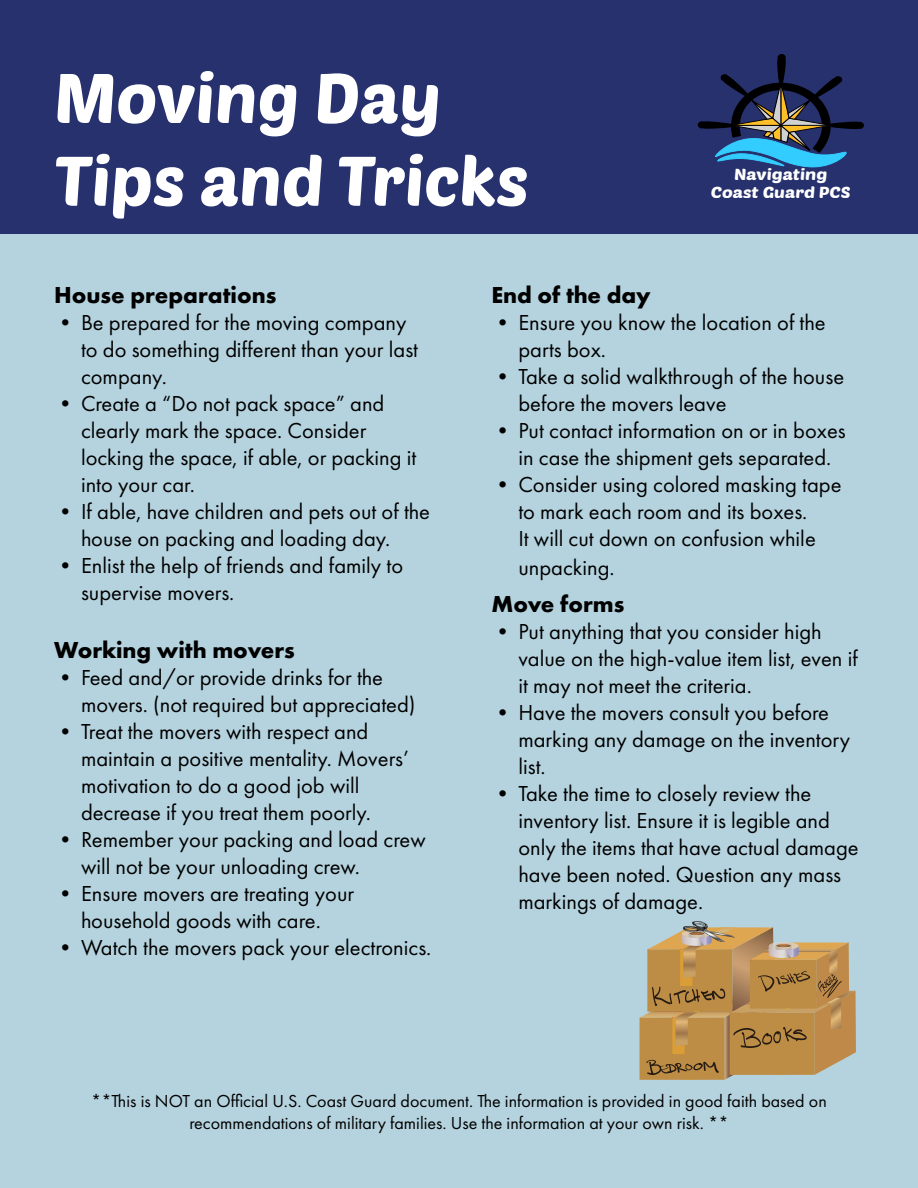
<style>
.page{position:relative;width:918px;height:1188px;background:#fff}
.page>*{position:absolute;margin:0;border:0;box-sizing:border-box;transform-origin:0 0}
.t1{font:69px/82.8px "Poetsen One";color:#fff}
.t2{font:700 24px "Futura PT";color:#000}
.t3{font:22.5px/27px "Futura PT";color:#000}
.t4{font:18px/21.6px "Futura PT";color:#000;text-align:center}
.t5{font:15.6px/18.1px "Poetsen One";color:#fff;text-align:center;scale:1.16 1}
</style>
<div class="page">
<div style="left:0;top:234px;width:918px;height:954px;background:#b5d3de"></div>
<div style="left:0;top:0;width:918px;height:234px;background:#27316d"></div>
<svg style="left:698px;top:54px;width:166px;height:114px;background:#2d416b"></svg>
<svg style="left:640px;top:927px;width:216px;height:153px;background:#b8925a"></svg>
<img style="left:683px;top:924px;width:52px;height:17px">
<img style="left:693px;top:924px;width:32px;height:17px">
<img style="left:683px;top:926px;width:21px;height:5px">
<img style="left:693px;top:921px;width:14px;height:8px">
<h1 class="t1" style="left:54px;top:54px;width:476px">Moving Day<br>Tips and Tricks</h1>
<p class="t5" style="left:711px;top:165px;width:122px">Navigating<br>Coast Guard PCS</p>
<p class="t2" style="left:54px;top:280px;width:224px">House preparations</p>
<p class="t3" style="left:81px;top:309px;width:339px;text-indent:-27px">• Be prepared for the moving company to do something different than your last company.</p>
<p class="t3" style="left:81px;top:390px;width:337px;text-indent:-27px">• Create a “Do not pack space” and clearly mark the space. Consider locking the space, if able, or packing it into your car.</p>
<p class="t3" style="left:54px;top:498px;width:377px;text-align:center">• If able, have children and pets out of the house on packing and loading day.</p>
<p class="t3" style="left:81px;top:552px;width:324px;text-indent:-27px">• Enlist the help of friends and family to supervise movers.</p>
<p class="t2" style="left:54px;top:634px;width:242px">Working with movers</p>
<p class="t3" style="left:81px;top:664px;width:336px;text-indent:-27px">• Feed and/or provide drinks for the movers. (not required but appreciated)</p>
<p class="t3" style="left:81px;top:718px;width:329px;text-indent:-27px">• Treat the movers with respect and maintain a positive mentality. Movers’ motivation to do a good job will decrease if you treat them poorly.</p>
<p class="t3" style="left:81px;top:826px;width:346px;text-indent:-27px">• Remember your packing and load crew will not be your unloading crew.</p>
<p class="t3" style="left:54px;top:880px;width:302px;text-align:center">• Ensure movers are treating your household goods with care.</p>
<p class="t3" style="left:54px;top:934px;width:379px">• Watch the movers pack your electronics.</p>
<p class="t2" style="left:491px;top:280px;width:161px">End of the day</p>
<p class="t3" style="left:518px;top:309px;width:309px;text-indent:-27px">• Ensure you know the location of the parts box.</p>
<p class="t3" style="left:518px;top:363px;width:327px;text-indent:-27px">• Take a solid walkthrough of the house before the movers leave</p>
<p class="t3" style="left:491px;top:417px;width:356px;text-align:center">• Put contact information on or in boxes in case the shipment gets separated.</p>
<p class="t3" style="left:518px;top:471px;width:325px;line-height:27.6px;text-indent:-27px">• Consider using colored masking tape to mark each room and its boxes.<br>It will cut down on confusion while unpacking.</p>
<p class="t2" style="left:491px;top:589px;width:135px">Move forms</p>
<p class="t3" style="left:518px;top:618px;width:341px;text-indent:-27px">• Put anything that you consider high value on the high-value item list, even if it may not meet the criteria.</p>
<p class="t3" style="left:518px;top:699px;width:333px;text-indent:-27px">• Have the movers consult you before marking any damage on the inventory list.</p>
<p class="t3" style="left:518px;top:780px;width:342px;text-indent:-27px">• Take the time to closely review the inventory list. Ensure it is legible and only the items that have actual damage have been noted. Question any mass markings of damage.</p>
<p class="t4" style="left:91px;top:1090px;width:737px">**This is NOT an Official U.S. Coast Guard document. The information is provided in good faith based on recommendations of military families. Use the information at your own risk. **</p>
</div>
